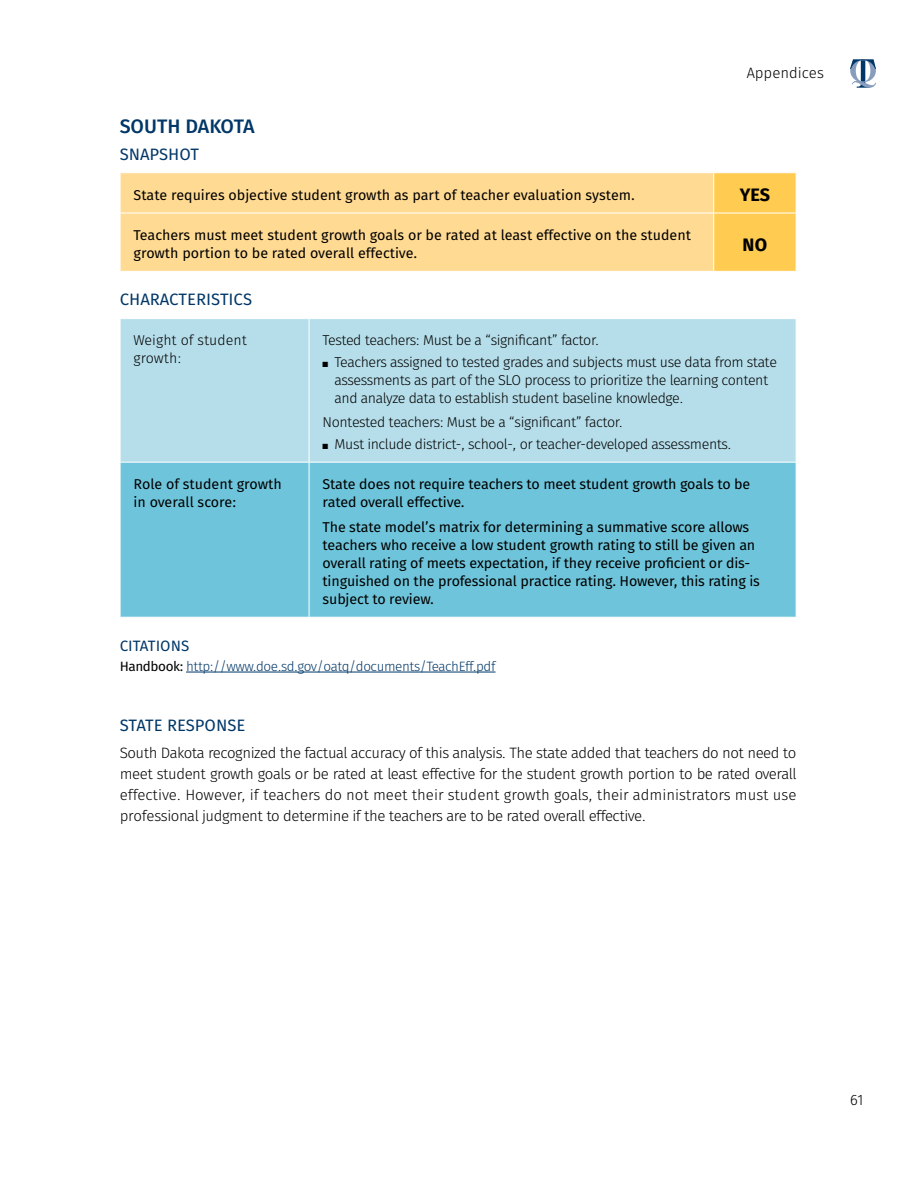
<style>
.page{position:relative;width:918px;height:1188px;background:#fff}
.page>*{position:absolute;margin:0;border:0;box-sizing:border-box;transform-origin:0 0}
.t1{font:19.5px "Fira Sans OT Medium";color:#003768}
.t2{font:700 18px "Fira Sans OT";color:#000}
.t3{font:16.5px "Fira Sans OT";color:#003768}
.t4{font:15px/21px "Fira Sans OT Light";letter-spacing:-.03em;color:#000;text-align:justify}
.t5{font:15px "Fira Sans OT Light";color:#000}
.t6{font:15px "Fira Sans OT";color:#003768}
.t7{font:14.25px/18px "Fira Sans OT";letter-spacing:-.01em;color:#000}
.t8{font:14.25px/18px "Fira Sans OT Light";letter-spacing:-.03em;color:#000}
.t9{font:14.25px/18px "Fira Sans OT Light";color:#000}
.t10{font:13.5px "Fira Sans OT Light";letter-spacing:-.03em;color:#003768}
.s1{font-family:"Fira Sans OT";color:#000}
</style>
<div class="page">
<svg style="left:850px;top:59px;width:26px;height:29px"></svg>
<hr style="left:186px;top:672px;width:310px;height:1px;background:#003768">
<div style="left:121px;top:173px;width:592px;height:98px;background:#ffda93"></div>
<div style="left:714px;top:173px;width:82px;height:98px;background:#ffcc51"></div>
<hr style="left:120px;top:213px;width:594px;height:1px;background:#fff">
<hr style="left:714px;top:213px;width:83px;height:1px;background:#fff">
<div style="left:121px;top:319px;width:675px;height:143px;background:#b6deea"></div>
<div style="left:121px;top:463px;width:675px;height:154px;background:#6ec5db"></div>
<hr style="left:309px;top:319px;width:1px;height:143px;background:#fff">
<hr style="left:309px;top:463px;width:1px;height:154px;background:#fff">
<p class="t5" style="left:747px;top:62px;width:79px">Appendices</p>
<h1 class="t1" style="left:120px;top:113px;width:136px">SOUTH DAKOTA</h1>
<p class="t3" style="left:120px;top:142px;width:81px">SNAPSHOT</p>
<p class="t7" style="left:134px;top:187px;width:503px">State requires objective student growth as part of teacher evaluation system.</p>
<p class="t2" style="left:740px;top:182px;width:32px">YES</p>
<p class="t7" style="left:134px;top:227px;width:559px">Teachers must meet student growth goals or be rated at least effective on the student growth portion to be rated overall effective.</p>
<p class="t2" style="left:743px;top:232px;width:26px">NO</p>
<p class="t3" style="left:120px;top:288px;width:134px">CHARACTERISTICS</p>
<p class="t9" style="left:134px;top:333px;width:115px">Weight of student growth:</p>
<p class="t8" style="left:323px;top:333px;width:278px">Tested teachers: Must be a “significant” factor.</p>
<p class="t8" style="left:335px;top:354px;width:444px;text-indent:-12px">■ Teachers assigned to tested grades and subjects must use data from state assessments as part of the SLO process to prioritize the learning content and analyze data to establish student baseline knowledge.</p>
<p class="t8" style="left:323px;top:415px;width:302px">Nontested teachers: Must be a “significant” factor.</p>
<p class="t8" style="left:323px;top:436px;width:411px">■ Must include district-, school-, or teacher-developed assessments.</p>
<p class="t7" style="left:134px;top:476px;width:150px">Role of student growth in overall score:</p>
<p class="t7" style="left:323px;top:476px;width:429px">State does not require teachers to meet student growth goals to be rated overall effective.</p>
<p class="t7" style="left:323px;top:519px;width:439px">The state model’s matrix for determining a summative score allows teachers who receive a low student growth rating to still be given an overall rating of meets expectation, if they receive proficient or dis&shy;tinguished on the professional practice rating. However, this rating is subject to review.</p>
<p class="t6" style="left:120px;top:636px;width:71px">CITATIONS</p>
<p class="t10" style="left:120px;top:657px;width:377px"><span class="s1">Handbook:</span> http://www.doe.sd.gov/oatq/documents/TeachEff.pdf</p>
<p class="t3" style="left:120px;top:713px;width:127px">STATE RESPONSE</p>
<p class="t4" style="left:120px;top:744px;width:678px">South Dakota recognized the factual accuracy of this analysis. The state added that teachers do not need to meet student growth goals or be rated at least effective for the student growth portion to be rated overall effective. However, if teachers do not meet their student growth goals, their administrators must use professional judgment to determine if the teachers are to be rated overall effective.</p>
<p class="t4" style="left:850px;top:1090px;width:15px">61</p>
</div>
